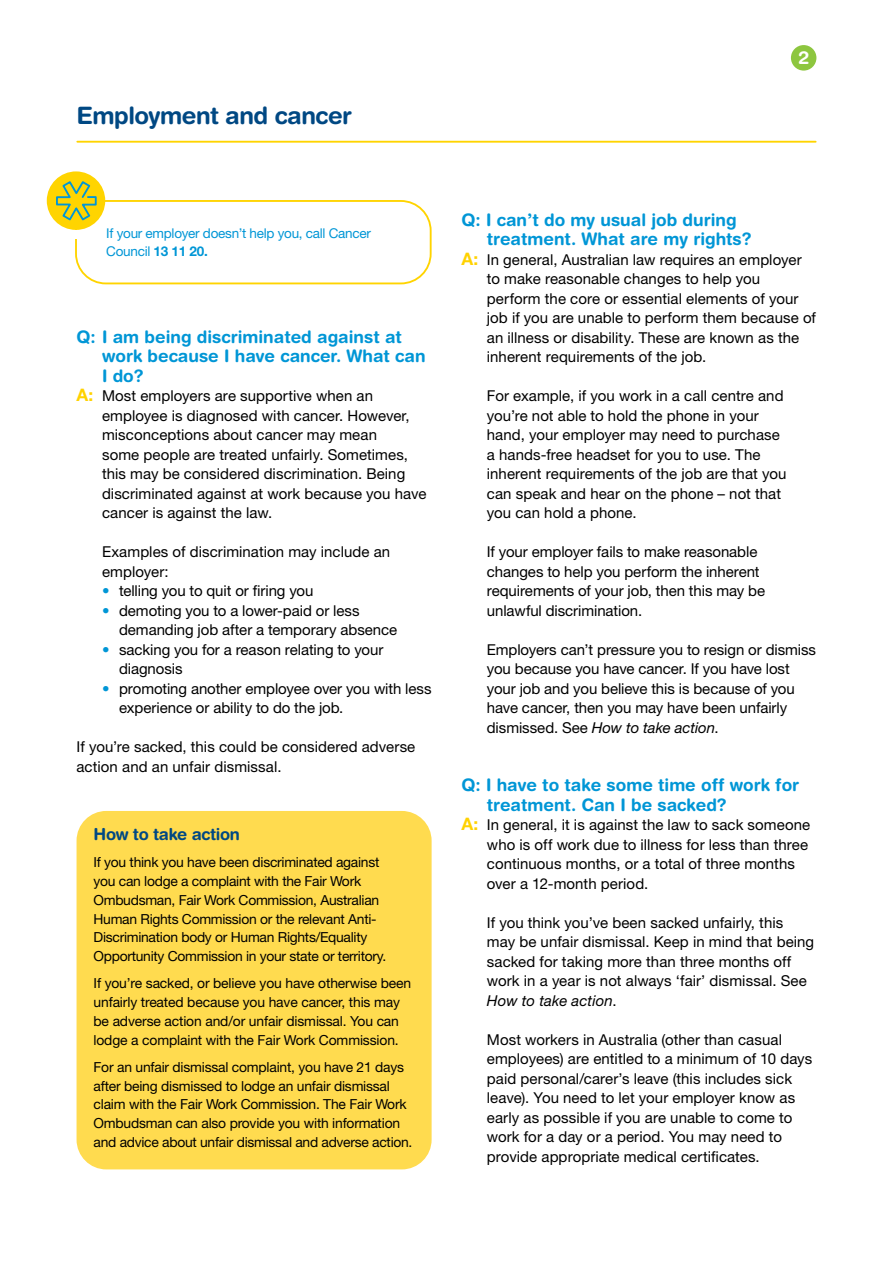
<style>
.page{position:relative;width:893px;height:1263px;background:#fff}
.page>*{position:absolute;margin:0;border:0;box-sizing:border-box;transform-origin:0 0}
.t1{font:700 24px "Helvetica Rounded LT Std";letter-spacing:-.02em;color:#004883}
.t2{font:700 18px "Helvetica Rounded LT Std";color:#fff}
.t3{font:700 17.25px/19.5px "Helvetica Rounded LT Std";color:#0096d6}
.t4{font:700 16.5px "Helvetica Rounded LT Std";letter-spacing:-.02em;color:#004883}
.t5{font:15px/19.5px "Helvetica Neue LT Std";letter-spacing:.005em;color:#000}
.t6{font:13.8px/18.8px "Helvetica Neue LT Std";letter-spacing:-.015em;color:#000}
.t7{font:13.5px/18.8px "Helvetica Neue LT Std";letter-spacing:-.02em;color:#0096d6}
.s1{font-weight:700}
.s2{font-weight:700;font-size:17.25px;color:#ffd200}
.s3{color:#0096d6}
.s4{font-style:italic}
</style>
<div class="page">
<hr style="left:77px;top:141px;width:739px;height:2px;background:#ffd400">
<div style="left:791px;top:45px;width:25px;height:26px;background:#8dc63f;border-radius:50%"></div>
<div style="left:75px;top:200px;width:357px;height:84px;border:2px solid #ffd400;border-radius:30px"></div>
<svg style="left:75px;top:230px;width:3px;height:9px"></svg>
<div style="left:47px;top:171px;width:58px;height:59px;background:#ffd400;border-radius:50%"></div>
<svg style="left:55px;top:180px;width:43px;height:42px"></svg>
<div style="left:77px;top:811px;width:355px;height:358px;background:#ffdb4f;border-radius:30px"></div>
<h1 class="t1" style="left:77px;top:101px;width:277px">Employment and cancer</h1>
<p class="t2" style="left:798px;top:47px;width:12px">2</p>
<p class="t7" style="left:106px;top:223px;width:266px">If your employer doesn’t help you, call Cancer<br>Council <span class="s1">13 11 20.</span></p>
<p class="t3" style="left:102px;top:327px;width:325px;text-indent:-26px">Q: I am being discriminated against at work because I have cancer. What can<br>I do?</p>
<p class="t5" style="left:102px;top:386px;width:326px;text-indent:-26px"><span class="s2">A:</span> Most employers are supportive when an employee is diagnosed with cancer. However, misconceptions about cancer may mean<br>some people are treated unfairly. Sometimes, this may be considered discrimination. Being discriminated against at work because you have cancer is against the law.</p>
<p class="t5" style="left:102px;top:542px;width:290px">Examples of discrimination may include an employer:</p>
<p class="t5" style="left:102px;top:581px;width:213px"><span class="s3">•</span> telling you to quit or firing you</p>
<p class="t5" style="left:119px;top:601px;width:280px;text-indent:-17px"><span class="s3">•</span> demoting you to a lower-paid or less demanding job after a temporary absence</p>
<p class="t5" style="left:119px;top:640px;width:266px;text-indent:-17px"><span class="s3">•</span> sacking you for a reason relating to your diagnosis</p>
<p class="t5" style="left:119px;top:679px;width:314px;text-indent:-17px"><span class="s3">•</span> promoting another employee over you with less experience or ability to do the job.</p>
<p class="t5" style="left:77px;top:737px;width:340px">If you’re sacked, this could be considered adverse action and an unfair dismissal.</p>
<p class="t4" style="left:94px;top:824px;width:148px">How to take action</p>
<p class="t6" style="left:94px;top:853px;width:294px">If you think you have been discriminated against you can lodge a complaint with the Fair Work Ombudsman, Fair Work Commission, Australian Human Rights Commission or the relevant Anti-Discrimination body or Human Rights/Equality Opportunity Commission in your state or territory.</p>
<p class="t6" style="left:94px;top:974px;width:319px">If you’re sacked, or believe you have otherwise been unfairly treated because you have cancer, this may be adverse action and/or unfair dismissal. You can lodge a complaint with the Fair Work Commission.</p>
<p class="t6" style="left:94px;top:1057px;width:320px">For an unfair dismissal complaint, you have 21 days after being dismissed to lodge an unfair dismissal claim with the Fair Work Commission. The Fair Work Ombudsman can also provide you with information and advice about unfair dismissal and adverse action.</p>
<p class="t3" style="left:487px;top:210px;width:266px;text-indent:-26px">Q: I can’t do my usual job during treatment. What are my rights?</p>
<p class="t5" style="left:487px;top:250px;width:331px;text-indent:-26px"><span class="s2">A:</span> In general, Australian law requires an employer to make reasonable changes to help you perform the core or essential elements of your job if you are unable to perform them because of an illness or disability. These are known as the inherent requirements of the job.</p>
<p class="t5" style="left:487px;top:386px;width:301px">For example, if you work in a call centre and you’re not able to hold the phone in your hand, your employer may need to purchase a hands-free headset for you to use. The inherent requirements of the job are that you can speak and hear on the phone – not that you can hold a phone.</p>
<p class="t5" style="left:487px;top:542px;width:280px">If your employer fails to make reasonable changes to help you perform the inherent requirements of your job, then this may be unlawful discrimination.</p>
<p class="t5" style="left:487px;top:640px;width:331px">Employers can’t pressure you to resign or dismiss you because you have cancer. If you have lost your job and you believe this is because of you have cancer, then you may have been unfairly dismissed. See <span class="s4">How to take action</span>.</p>
<p class="t3" style="left:487px;top:775px;width:314px;text-indent:-26px">Q: I have to take some time off work for treatment. Can I be sacked?</p>
<p class="t5" style="left:487px;top:815px;width:325px;text-indent:-26px"><span class="s2">A:</span> In general, it is against the law to sack someone who is off work due to illness for less than three continuous months, or a total of three months over a 12-month period.</p>
<p class="t5" style="left:487px;top:913px;width:329px">If you think you’ve been sacked unfairly, this may be unfair dismissal. Keep in mind that being sacked for taking more than three months off work in a year is not always ‘fair’ dismissal. See <span class="s4">How to take action</span>.</p>
<p class="t5" style="left:487px;top:1030px;width:327px">Most workers in Australia (other than casual employees) are entitled to a minimum of 10 days paid personal/carer’s leave (this includes sick leave). You need to let your employer know as early as possible if you are unable to come to work for a day or a period. You may need to provide appropriate medical certificates.</p>
</div>
